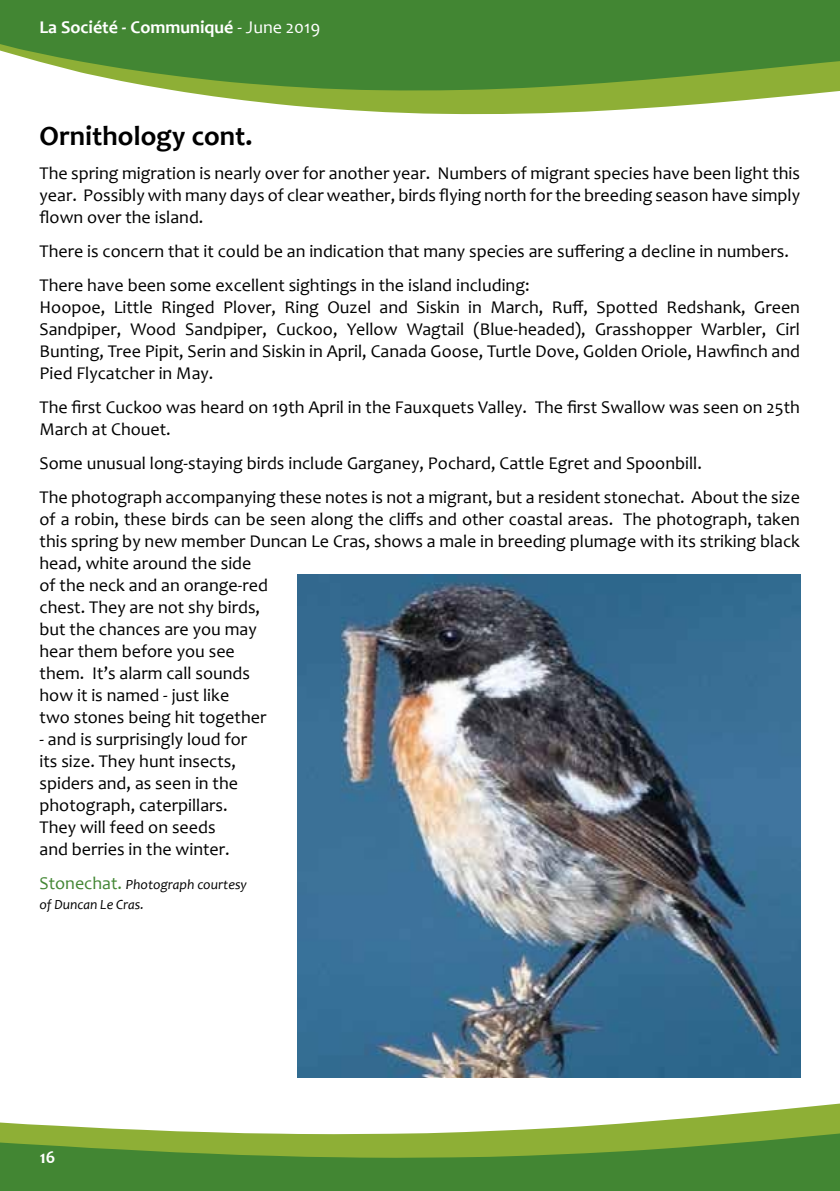
<style>
.page{position:relative;width:840px;height:1191px;background:#fff}
.page>*{position:absolute;margin:0;border:0;box-sizing:border-box;transform-origin:0 0}
.t1{font:700 28px "Candara";color:#000}
.t2{font:18px/22px "Candara";color:#000}
.t3{font:700 18px "Candara";color:#fff}
.t4{font:italic 14px/20px "Candara";color:#000}
.s1{font-weight:400}
.s2{font-style:normal;font-size:18px;color:#428633}
</style>
<div class="page">
<svg style="left:178px;top:91px;width:661px;height:24px;fill:#8eaf36"></svg>
<svg style="left:0;top:0;width:839px;height:91px;background:#518f3b"></svg>
<svg style="left:0;top:1105px;width:839px;height:86px"></svg>
<img style="left:297px;top:574px;width:502px;height:503px">
<p class="t3" style="left:39px;top:16px;width:282px">La Société - Communiqué <span class="s1">- June 2019</span></p>
<h1 class="t1" style="left:39px;top:118px;width:214px">Ornithology cont.</h1>
<p class="t2" style="left:39px;top:162px;width:761px;text-align:justify">The spring migration is nearly over for another year. Numbers of migrant species have been light this year. Possibly with many days of clear weather, birds flying north for the breeding season have simply flown over the island.</p>
<p class="t2" style="left:39px;top:234px;width:750px;line-height:34px">There is concern that it could be an indication that many species are suffering a decline in numbers.<br>There have been some excellent sightings in the island including:</p>
<p class="t2" style="left:39px;top:296px;width:761px;text-align:justify">Hoopoe, Little Ringed Plover, Ring Ouzel and Siskin in March, Ruff, Spotted Redshank, Green Sandpiper, Wood Sandpiper, Cuckoo, Yellow Wagtail (Blue-headed), Grasshopper Warbler, Cirl Bunting, Tree Pipit, Serin and Siskin in April, Canada Goose, Turtle Dove, Golden Oriole, Hawfinch and Pied Flycatcher in May.</p>
<p class="t2" style="left:39px;top:396px;width:761px">The first Cuckoo was heard on 19th April in the Fauxquets Valley. The first Swallow was seen on 25th<br>March at Chouet.</p>
<p class="t2" style="left:39px;top:446px;width:761px;line-height:34px">Some unusual long-staying birds include Garganey, Pochard, Cattle Egret and Spoonbill.<br>The photograph accompanying these notes is not a migrant, but a resident stonechat. About the size</p>
<p class="t2" style="left:39px;top:508px;width:761px">of a robin, these birds can be seen along the cliffs and other coastal areas. The photograph, taken this spring by new member Duncan Le Cras, shows a male in breeding plumage with its striking black head, white around the side<br>of the neck and an orange-red<br>chest. They are not shy birds,<br>but the chances are you may<br>hear them before you see<br>them. It’s alarm call sounds<br>how it is named - just like<br>two stones being hit together</p>
<p class="t2" style="left:39px;top:728px;width:209px">- and is surprisingly loud for its size. They hunt insects, spiders and, as seen in the photograph, caterpillars.<br>They will feed on seeds and berries in the winter.</p>
<p class="t4" style="left:39px;top:874px;width:209px"><span class="s2">Stonechat.</span> Photograph courtesy of Duncan Le Cras.</p>
<p class="t3" style="left:40px;top:1145px;width:17px">16</p>
</div>
